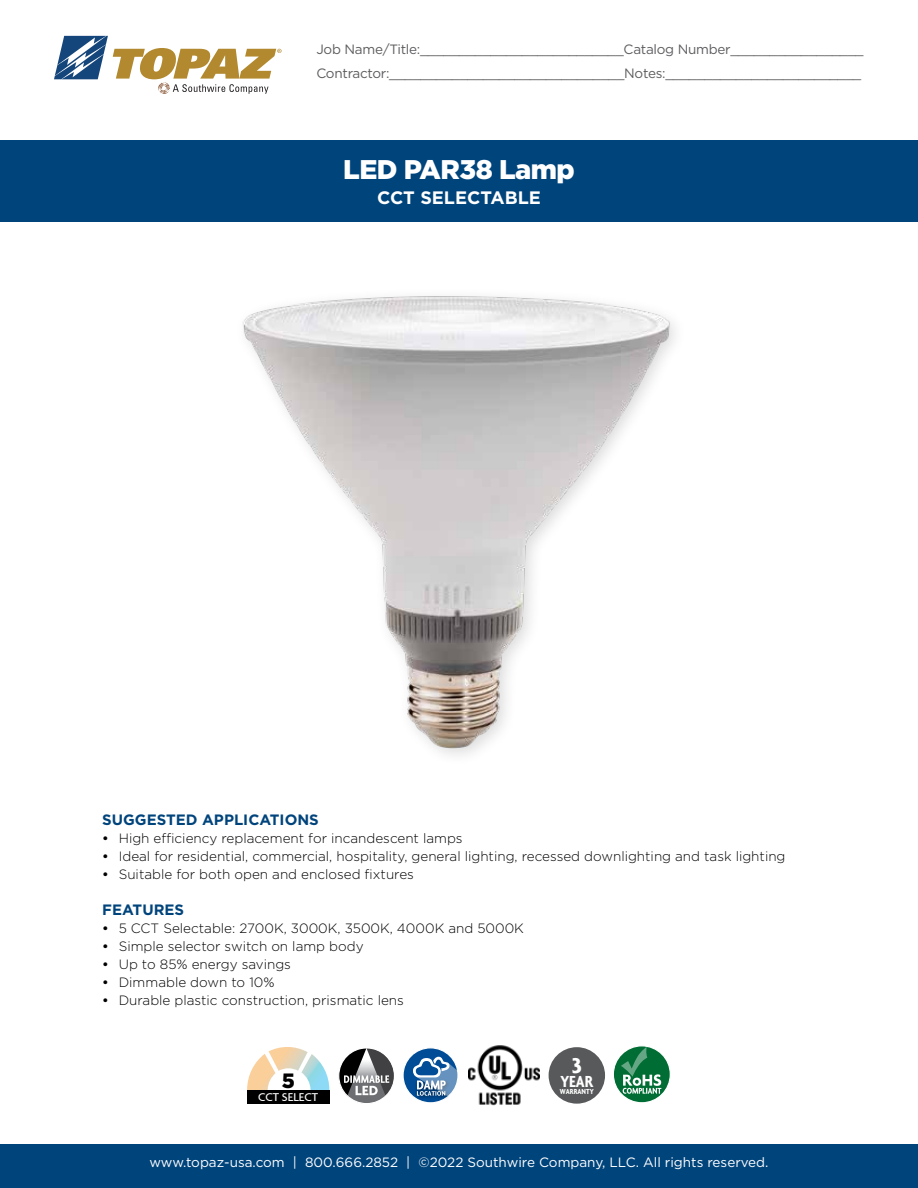
<style>
.page{position:relative;width:918px;height:1188px;background:#fff}
.page>*{position:absolute;margin:0;border:0;box-sizing:border-box;transform-origin:0 0}
.t1{font:900 27px "Gotham";letter-spacing:-.02em;color:#fff}
.t2{font:700 23.55px "Agenda";color:#fff}
.t3{font:900 20.7px "Gotham";color:#000}
.t4{font:700 18px "Gotham";color:#fff}
.t5{font:700 condensed 17.25px "Agenda";color:#fff}
.t6{font:700 15px "Gotham";color:#00447c}
.t7{font:300 13.5px "Gotham";color:#000}
.t8{font:13.5px/24px "Gotham";letter-spacing:-.02em;color:#5d5d60}
.t9{font:13.5px "Gotham";color:#fff}
.t10{font:500 12.15px "Agenda";color:#fff}
.t11{font:700 condensed 7.8px "Agenda";color:#fff}
.s1{font-weight:500}
</style>
<div class="page">
<div style="left:0;top:1145px;width:918px;height:43px;background:#00447c"></div>
<div style="left:0;top:140px;width:918px;height:82px;background:#00447c"></div>
<img style="left:468px;top:1045px;width:72px;height:61px">
<div style="left:549px;top:1047px;width:56px;height:57px;background:#58595b;border-radius:50%"></div>
<svg style="left:54px;top:36px;width:228px;height:58px"></svg>
<svg style="left:339px;top:1048px;width:55px;height:56px"></svg>
<svg style="left:247px;top:1047px;width:147px;height:49px"></svg>
<div style="left:247px;top:1090px;width:82px;height:13px;background:#000"></div>
<div style="left:403px;top:1048px;width:55px;height:55px;background:#004c96;border-radius:50%"></div>
<div style="left:402px;top:1047px;width:57px;height:56px;border:1px solid #fff;border-radius:50%"></div>
<div style="left:415px;top:1089px;width:34px;height:11px;background:#000;opacity:.5"></div>
<svg style="left:413px;top:1057px;width:46px;height:40px"></svg>
<svg style="left:613px;top:1046px;width:57px;height:57px"></svg>
<div style="left:613px;top:1045px;width:58px;height:58px;border:1px solid #fff;border-radius:50%"></div>
<svg style="left:621px;top:1047px;width:40px;height:47px;background:#46966c"></svg>
<img style="left:242px;top:296px;width:434px;height:460px">
<p class="t8" style="left:316px;top:37px;width:549px">Job Name/Title:__________________________Catalog Number_________________<br>Contractor:______________________________Notes:_________________________</p>
<h1 class="t1" style="left:343px;top:150px;width:233px">LED PAR38 Lamp</h1>
<h3 class="t4" style="left:377px;top:186px;width:165px">CCT SELECTABLE</h3>
<p class="t6" style="left:102px;top:809px;width:218px">SUGGESTED APPLICATIONS</p>
<p class="t7" style="left:102px;top:829px;width:362px"><span class="s1">•</span> High efficiency replacement for incandescent lamps</p>
<p class="t7" style="left:102px;top:847px;width:685px"><span class="s1">•</span> Ideal for residential, commercial, hospitality, general lighting, recessed downlighting and task lighting</p>
<p class="t7" style="left:102px;top:865px;width:313px"><span class="s1">•</span> Suitable for both open and enclosed fixtures</p>
<p class="t6" style="left:102px;top:899px;width:83px">FEATURES</p>
<p class="t7" style="left:102px;top:919px;width:423px"><span class="s1">•</span> 5 CCT Selectable: 2700K, 3000K, 3500K, 4000K and 5000K</p>
<p class="t7" style="left:102px;top:937px;width:263px"><span class="s1">•</span> Simple selector switch on lamp body</p>
<p class="t7" style="left:102px;top:955px;width:190px"><span class="s1">•</span> Up to 85% energy savings</p>
<p class="t7" style="left:102px;top:973px;width:174px"><span class="s1">•</span> Dimmable down to 10%</p>
<p class="t7" style="left:102px;top:991px;width:303px"><span class="s1">•</span> Durable plastic construction, prismatic lens</p>
<h3 class="t3" style="left:282px;top:1066px;width:15px">5</h3>
<p class="t10" style="left:258px;top:1089px;width:62px">CCT SELECT</p>
<h2 class="t2" style="left:572px;top:1051px;width:12px">3</h2>
<p class="t5" style="left:560px;top:1071px;width:34px">YEAR</p>
<p class="t11" style="left:560px;top:1087px;width:35px">WARRANTY</p>
<p class="t9" style="left:149px;top:1154px;width:621px">www.topaz-usa.com | 800.666.2852 | ©2022 Southwire Company, LLC. All rights reserved.</p>
</div>
